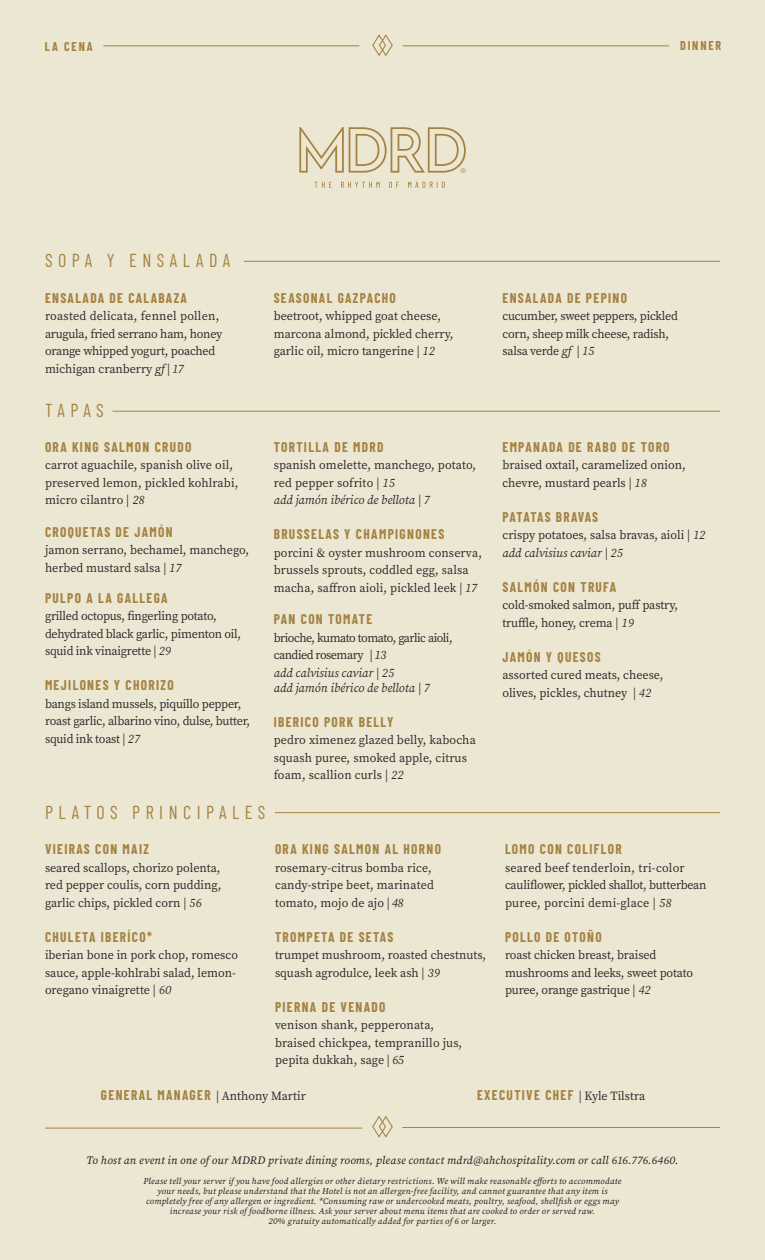
<style>
.page{position:relative;width:765px;height:1260px;background:#ece7d3}
.page>*{position:absolute;margin:0;border:0;box-sizing:border-box;transform-origin:0 0}
.t1{font:18.75px "Barlow Condensed";letter-spacing:.3em;color:#a48242}
.t2{font:700 13.75px "Barlow Condensed";letter-spacing:.1em;color:#a48242}
.t3{font:700 13.75px "Barlow Condensed";letter-spacing:.045em;color:#a48242}
.t4{font:12.5px/17.5px "Source Serif Variable";color:#2b292a}
.t5{font:12.5px/17.5px "Source Serif Variable";letter-spacing:-.02em;color:#2b292a}
.t6{font:italic 12.5px "Source Serif Variable";color:#2b292a}
.t7{font:12.5px/17.5px "Source Serif Variable";letter-spacing:-.04em;color:#2b292a}
.t8{font:700 12.5px "Barlow Condensed";letter-spacing:.15em;color:#a48242}
.t9{font:12.12px "Barlow Condensed";color:#a48242}
.t10{font:italic 11.25px "Source Serif Variable";letter-spacing:.015em;color:#231f20}
.t11{font:italic 8.75px/10px "Source Serif Variable";letter-spacing:.025em;color:#231f20;text-align:center}
.s1{font-style:italic}
.s2{font-family:"Source Serif Variable";font-weight:400;font-size:12.5px;color:#2b292a}
</style>
<div class="page">
<hr style="left:403px;top:46px;width:266px;height:1px;background:#a48242">
<hr style="left:103px;top:46px;width:256px;height:1px;background:#a48242">
<svg style="left:315px;top:182px;width:17px;height:6px"></svg>
<svg style="left:341px;top:182px;width:39px;height:6px"></svg>
<svg style="left:389px;top:182px;width:10px;height:6px"></svg>
<svg style="left:408px;top:182px;width:37px;height:6px"></svg>
<svg style="left:299px;top:127px;width:167px;height:46px"></svg>
<svg style="left:372px;top:34px;width:21px;height:22px"></svg>
<hr style="left:402px;top:1127px;width:318px;height:1px;background:#a48242">
<hr style="left:45px;top:1128px;width:317px;height:1px;background:#a48242">
<svg style="left:372px;top:1116px;width:21px;height:22px"></svg>
<hr style="left:112px;top:411px;width:608px;height:1px;background:#a48242">
<hr style="left:275px;top:812px;width:445px;height:1px;background:#a48242">
<hr style="left:244px;top:261px;width:476px;height:1px;background:#a48242">
<p class="t8" style="left:45px;top:37px;width:49px">LA CENA</p>
<p class="t8" style="left:680px;top:37px;width:43px">DINNER</p>
<p class="t9" style="left:461px;top:164px;width:7px">®</p>
<p class="t1" style="left:45px;top:246px;width:187px">SOPA Y ENSALADA</p>
<p class="t2" style="left:45px;top:288px;width:144px">ENSALADA DE CALABAZA</p>
<p class="t5" style="left:45px;top:307px;width:179px">roasted delicata, fennel pollen, arugula, fried serrano ham, honey orange whipped yogurt, poached michigan cranberry <span class="s1">gf</span> | <span class="s1">17</span></p>
<p class="t2" style="left:274px;top:288px;width:124px">SEASONAL GAZPACHO</p>
<p class="t4" style="left:274px;top:307px;width:181px">beetroot, whipped goat cheese, marcona almond, pickled cherry, garlic oil, micro tangerine | <span class="s1">12</span></p>
<p class="t1" style="left:45px;top:396px;width:60px">TAPAS</p>
<p class="t2" style="left:45px;top:437px;width:148px">ORA KING SALMON CRUDO</p>
<p class="t4" style="left:45px;top:456px;width:195px">carrot aguachile, spanish olive oil, preserved lemon, pickled kohlrabi, micro cilantro | <span class="s1">28</span></p>
<p class="t2" style="left:45px;top:522px;width:129px">CROQUETAS DE JAMÓN</p>
<p class="t4" style="left:45px;top:541px;width:206px">jamon serrano, bechamel, manchego, herbed mustard salsa | <span class="s1">17</span></p>
<p class="t2" style="left:45px;top:588px;width:124px">PULPO A LA GALLEGA</p>
<p class="t5" style="left:45px;top:608px;width:198px">grilled octopus, fingerling potato, dehydrated black garlic, pimenton oil, squid ink vinaigrette | <span class="s1">29</span></p>
<p class="t2" style="left:45px;top:676px;width:130px">MEJILONES Y CHORIZO</p>
<p class="t5" style="left:45px;top:695px;width:207px">bangs island mussels, piquillo pepper, roast garlic, albarino vino, dulse, butter, squid ink toast | <span class="s1">27</span></p>
<p class="t2" style="left:274px;top:437px;width:111px">TORTILLA DE MDRD</p>
<p class="t4" style="left:274px;top:456px;width:204px">spanish omelette, manchego, potato, red pepper sofrito | <span class="s1">15</span></p>
<p class="t6" style="left:274px;top:492px;width:158px">add jamón ibérico de bellota | 7</p>
<p class="t2" style="left:274px;top:525px;width:172px">BRUSSELAS Y CHAMPIGNONES</p>
<p class="t4" style="left:274px;top:544px;width:210px">porcini &amp; oyster mushroom conserva, brussels sprouts, coddled egg, salsa macha, saffron aioli, pickled leek | <span class="s1">17</span></p>
<p class="t2" style="left:274px;top:610px;width:100px">PAN CON TOMATE</p>
<p class="t7" style="left:274px;top:629px;width:181px">brioche, kumato tomato, garlic aioli, candied rosemary | <span class="s1">13</span></p>
<p class="t6" style="left:274px;top:664px;width:122px">add calvisius caviar | 25</p>
<p class="t6" style="left:274px;top:679px;width:158px">add jamón ibérico de bellota | 7</p>
<p class="t2" style="left:274px;top:712px;width:121px">IBERICO PORK BELLY</p>
<p class="t4" style="left:274px;top:731px;width:204px">pedro ximenez glazed belly, kabocha squash puree, smoked apple, citrus foam, scallion curls | <span class="s1">22</span></p>
<p class="t1" style="left:45px;top:799px;width:222px">PLATOS PRINCIPALES</p>
<p class="t2" style="left:45px;top:840px;width:105px">VIEIRAS CON MAIZ</p>
<p class="t4" style="left:45px;top:859px;width:178px;text-align:justify">seared scallops, chorizo polenta, red pepper coulis, corn pudding, garlic chips, pickled corn | <span class="s1">56</span></p>
<p class="t2" style="left:45px;top:927px;width:108px">CHULETA IBERÍCO*</p>
<p class="t4" style="left:45px;top:946px;width:195px">iberian bone in pork chop, romesco sauce, apple-kohlrabi salad, lemon&shy;oregano vinaigrette | <span class="s1">60</span></p>
<p class="t2" style="left:275px;top:840px;width:168px">ORA KING SALMON AL HORNO</p>
<p class="t4" style="left:275px;top:859px;width:160px">rosemary-citrus bomba rice, candy-stripe beet, marinated tomato, mojo de ajo | <span class="s1">48</span></p>
<p class="t2" style="left:275px;top:927px;width:120px">TROMPETA DE SETAS</p>
<p class="t4" style="left:275px;top:946px;width:213px">trumpet mushroom, roasted chestnuts, squash agrodulce, leek ash | <span class="s1">39</span></p>
<p class="t2" style="left:275px;top:997px;width:112px">PIERNA DE VENADO</p>
<p class="t4" style="left:275px;top:1016px;width:189px">venison shank, pepperonata, braised chickpea, tempranillo jus, pepita dukkah, sage | <span class="s1">65</span></p>
<p class="t2" style="left:502px;top:288px;width:126px">ENSALADA DE PEPINO</p>
<p class="t5" style="left:502px;top:307px;width:177px">cucumber, sweet peppers, pickled corn, sheep milk cheese, radish, salsa verde <span class="s1">gf</span> | <span class="s1">15</span></p>
<p class="t2" style="left:502px;top:437px;width:169px">EMPANADA DE RABO DE TORO</p>
<p class="t4" style="left:502px;top:456px;width:185px">braised oxtail, caramelized onion, chevre, mustard pearls | <span class="s1">18</span></p>
<p class="t3" style="left:502px;top:507px;width:97px">PATATAS BRAVAS</p>
<p class="t4" style="left:502px;top:526px;width:204px">crispy potatoes, salsa bravas, aioli | <span class="s1">12</span></p>
<p class="t6" style="left:503px;top:544px;width:122px">add calvisius caviar | 25</p>
<p class="t2" style="left:503px;top:577px;width:115px">SALMÓN CON TRUFA</p>
<p class="t4" style="left:503px;top:596px;width:177px">cold-smoked salmon, puff pastry,</p>
<p class="t4" style="left:503px;top:614px;width:133px">truffle, honey, crema | <span class="s1">19</span></p>
<p class="t2" style="left:503px;top:647px;width:100px">JAMÓN Y QUESOS</p>
<p class="t4" style="left:503px;top:666px;width:162px">assorted cured meats, cheese, olives, pickles, chutney | <span class="s1">42</span></p>
<p class="t2" style="left:505px;top:840px;width:118px">LOMO CON COLIFLOR</p>
<p class="t4" style="left:505px;top:859px;width:203px">seared beef tenderloin, tri-color cauliflower, pickled shallot, butterbean puree, porcini demi-glace | <span class="s1">58</span></p>
<p class="t2" style="left:505px;top:927px;width:98px">POLLO DE OTOÑO</p>
<p class="t4" style="left:505px;top:946px;width:190px">roast chicken breast, braised mushrooms and leeks, sweet potato puree, orange gastrique | <span class="s1">42</span></p>
<p class="t2" style="left:101px;top:1085px;width:206px">GENERAL MANAGER <span class="s2">| Anthony Martir</span></p>
<p class="t2" style="left:477px;top:1085px;width:170px">EXECUTIVE CHEF <span class="s2">| Kyle Tilstra</span></p>
<p class="t10" style="left:86px;top:1153px;width:594px">To host an event in one of our MDRD private dining rooms, please contact mdrd@ahchospitality.com or call 616.776.6460.</p>
<p class="t11" style="left:144px;top:1176px;width:479px">Please tell your server if you have food allergies or other dietary restrictions. We will make reasonable efforts to accommodate</p>
<p class="t11" style="left:146px;top:1186px;width:474px">your needs, but please understand that the Hotel is not an allergen-free facility, and cannot guarantee that any item is completely free of any allergen or ingredient. *Consuming raw or undercooked meats, poultry, seafood, shellfish or eggs may</p>
<p class="t11" style="left:170px;top:1206px;width:427px">increase your risk of foodborne illness. Ask your server about menu items that are cooked to order or served raw.</p>
<p class="t11" style="left:269px;top:1216px;width:229px">20% gratuity automatically added for parties of 6 or larger.</p>
</div>
